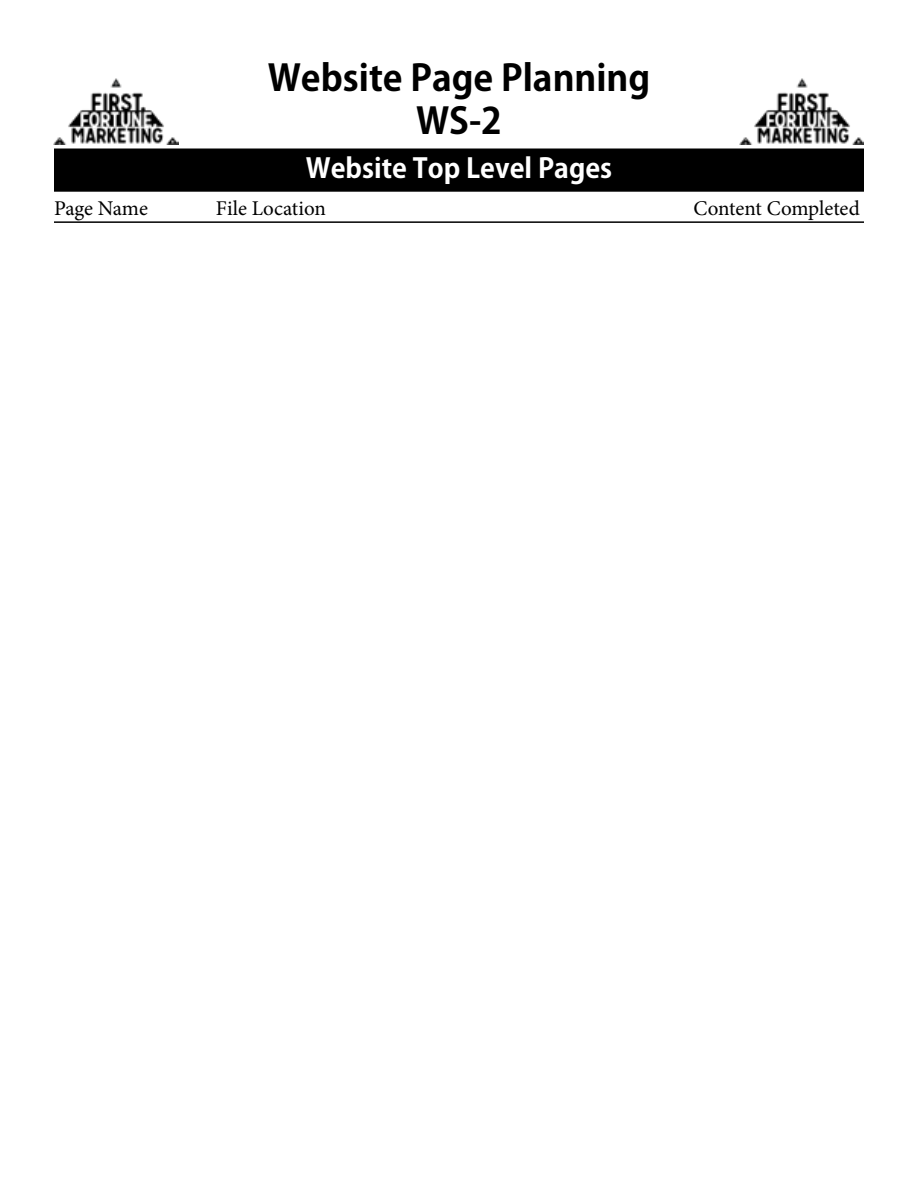
<style>
.page{position:relative;width:918px;height:1188px;background:#fff}
.page>*{position:absolute;margin:0;border:0;box-sizing:border-box;transform-origin:0 0}
.t1{font:700 36px/43.2px "Adobe Gothic Std";color:#000;text-align:center}
.t2{font:700 27px "Adobe Gothic Std";color:#fff}
.t3{font:21px "Minion Pro";letter-spacing:-.005em;color:#000}
</style>
<div class="page">
<div style="left:55px;top:149px;width:808px;height:42px;background:#000"></div>
<div style="left:54px;top:148px;width:810px;height:44px;border:2px solid #000"></div>
<hr style="left:54px;top:221px;width:810px;height:2px;background:#000">
<img style="left:54px;top:78px;width:124px;height:67px">
<img style="left:740px;top:78px;width:124px;height:67px">
<h1 class="t1" style="left:268px;top:57px;width:384px">Website Page Planning<br>WS-2</h1>
<p class="t2" style="left:306px;top:152px;width:308px">Website Top Level Pages</p>
<p class="t3" style="left:54px;top:194px;width:95px">Page Name</p>
<p class="t3" style="left:216px;top:194px;width:112px">File Location</p>
<p class="t3" style="left:693px;top:194px;width:168px">Content Completed</p>
</div>
